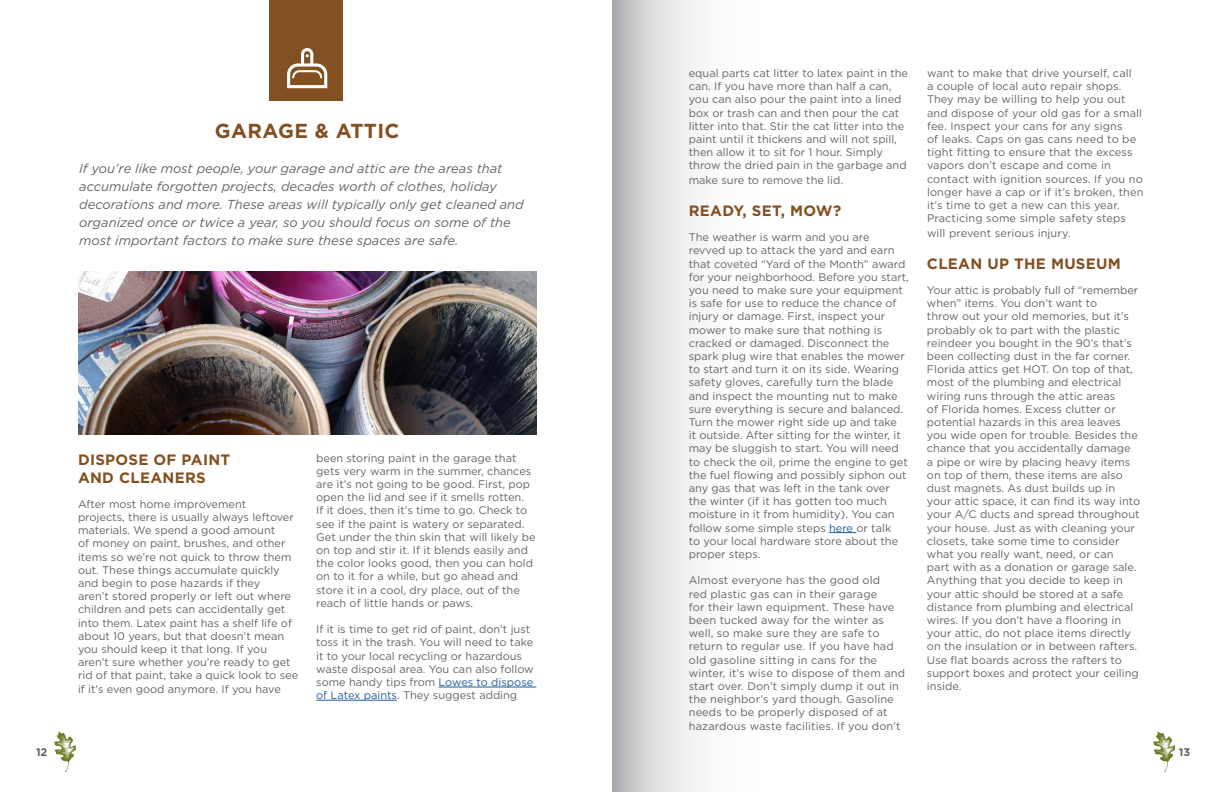
<style>
.page{position:relative;width:1224px;height:792px;background:#fff}
.page>*{position:absolute;margin:0;border:0;box-sizing:border-box;transform-origin:0 0}
.t1{font:700 20.2px "Gotham";letter-spacing:.02em;color:#835021}
.t2{font:700 15px/18px "Gotham";letter-spacing:.02em;color:#835021}
.t3{font:italic 13px/18px "Gotham";color:#636466}
.t4{font:11px/13.2px "Gotham";color:#636466}
.t5{font:700 11px "Gotham";color:#636466}
.s1{color:#215e9e}
</style>
<div class="page">
<svg style="left:612px;top:0;width:85px;height:792px"></svg>
<svg style="left:829px;top:532px;width:27px;height:1px"></svg>
<hr style="left:439px;top:687px;width:97px;height:1px;background:#215e9e">
<hr style="left:316px;top:700px;width:81px;height:1px;background:#215e9e">
<div style="left:269px;top:0;width:74px;height:101px;background:#835021"></div>
<svg style="left:287px;top:48px;width:40px;height:40px"></svg>
<img style="left:78px;top:272px;width:458px;height:163px">
<svg style="left:53px;top:731px;width:23px;height:41px"></svg>
<svg style="left:1153px;top:731px;width:22px;height:41px"></svg>
<h1 class="t1" style="left:215px;top:119px;width:186px">GARAGE &amp; ATTIC</h1>
<p class="t3" style="left:79px;top:159px;width:446px">If you’re like most people, your garage and attic are the areas that accumulate forgotten projects, decades worth of clothes, holiday decorations and more. These areas will typically only get cleaned and organized once or twice a year, so you should focus on some of the most important factors to make sure these spaces are safe.</p>
<h2 class="t2" style="left:78px;top:450px;width:154px">DISPOSE OF PAINT<br>AND CLEANERS</h2>
<p class="t4" style="left:78px;top:497px;width:222px">After most home improvement<br>projects, there is usually always leftover materials. We spend a good amount<br>of money on paint, brushes, and other items so we’re not quick to throw them out. These things accumulate quickly and begin to pose hazards if they<br>aren’t stored properly or left out where children and pets can accidentally get into them. Latex paint has a shelf life of about 10 years, but that doesn’t mean you should keep it that long. If you aren’t sure whether you’re ready to get rid of that paint, take a quick look to see if it’s even good anymore. If you have</p>
<p class="t4" style="left:316px;top:451px;width:221px">been storing paint in the garage that gets very warm in the summer, chances are it’s not going to be good. First, pop open the lid and see if it smells rotten.<br>If it does, then it’s time to go. Check to see if the paint is watery or separated.<br>Get under the thin skin that will likely be on top and stir it. If it blends easily and the color looks good, then you can hold on to it for a while, but go ahead and store it in a cool, dry place, out of the reach of little hands or paws.</p>
<p class="t4" style="left:316px;top:622px;width:219px">If it is time to get rid of paint, don’t just toss it in the trash. You will need to take it to your local recycling or hazardous waste disposal area. You can also follow some handy tips from <span class="s1">Lowes to dispose of Latex paints</span>. They suggest adding</p>
<p class="t4" style="left:689px;top:66px;width:221px">equal parts cat litter to latex paint in the can. If you have more than half a can, you can also pour the paint into a lined box or trash can and then pour the cat litter into that. Stir the cat litter into the paint until it thickens and will not spill, then allow it to sit for 1 hour. Simply throw the dried pain in the garbage and</p>
<p class="t4" style="left:689px;top:173px;width:156px">make sure to remove the lid.</p>
<h2 class="t2" style="left:689px;top:202px;width:154px">READY, SET, MOW?</h2>
<p class="t4" style="left:689px;top:230px;width:222px">The weather is warm and you are<br>revved up to attack the yard and earn that coveted “Yard of the Month” award for your neighborhood. Before you start, you need to make sure your equipment is safe for use to reduce the chance of injury or damage. First, inspect your mower to make sure that nothing is cracked or damaged. Disconnect the spark plug wire that enables the mower to start and turn it on its side. Wearing safety gloves, carefully turn the blade and inspect the mounting nut to make sure everything is secure and balanced.<br>Turn the mower right side up and take<br>it outside. After sitting for the winter, it may be sluggish to start. You will need to check the oil, prime the engine to get the fuel flowing and possibly siphon out any gas that was left in the tank over the winter (if it has gotten too much moisture in it from humidity). You can follow some simple steps <span class="s1">here</span> or talk<br>to your local hardware store about the proper steps.</p>
<p class="t4" style="left:689px;top:574px;width:218px">Almost everyone has the good old<br>red plastic gas can in their garage<br>for their lawn equipment. These have been tucked away for the winter as well, so make sure they are safe to return to regular use. If you have had old gasoline sitting in cans for the winter, it’s wise to dispose of them and start over. Don’t simply dump it out in the neighbor’s yard though. Gasoline needs to be properly disposed of at hazardous waste facilities. If you don’t</p>
<p class="t4" style="left:927px;top:66px;width:218px">want to make that drive yourself, call<br>a couple of local auto repair shops.<br>They may be willing to help you out and dispose of your old gas for a small fee. Inspect your cans for any signs<br>of leaks. Caps on gas cans need to be tight fitting to ensure that the excess vapors don’t escape and come in contact with ignition sources. If you no longer have a cap or if it’s broken, then it’s time to get a new can this year.<br>Practicing some simple safety steps</p>
<p class="t4" style="left:927px;top:226px;width:145px">will prevent serious injury.</p>
<h2 class="t2" style="left:927px;top:255px;width:195px">CLEAN UP THE MUSEUM</h2>
<p class="t4" style="left:927px;top:283px;width:215px">Your attic is probably full of “remember when” items. You don’t want to<br>throw out your old memories, but it’s probably ok to part with the plastic reindeer you bought in the 90’s that’s been collecting dust in the far corner.<br>Florida attics get HOT. On top of that, most of the plumbing and electrical wiring runs through the attic areas<br>of Florida homes. Excess clutter or potential hazards in this area leaves you wide open for trouble. Besides the chance that you accidentally damage<br>a pipe or wire by placing heavy items on top of them, these items are also dust magnets. As dust builds up in your attic space, it can find its way into your A/C ducts and spread throughout your house. Just as with cleaning your closets, take some time to consider what you really want, need, or can<br>part with as a donation or garage sale.<br>Anything that you decide to keep in your attic should be stored at a safe distance from plumbing and electrical wires. If you don’t have a flooring in your attic, do not place items directly on the insulation or in between rafters.<br>Use flat boards across the rafters to support boxes and protect your ceiling inside.</p>
<p class="t5" style="left:36px;top:745px;width:13px">12</p>
<p class="t5" style="left:1179px;top:745px;width:13px">13</p>
</div>
